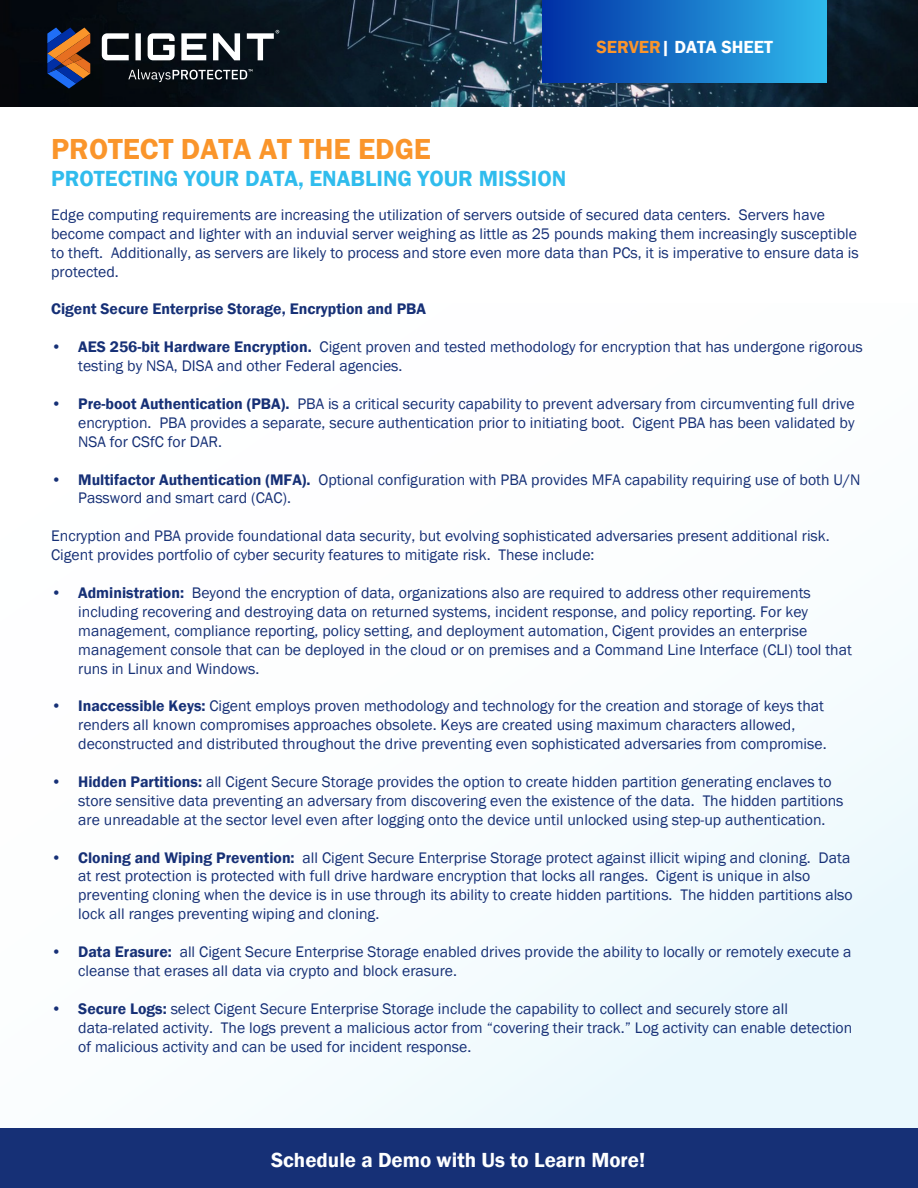
<style>
.page{position:relative;width:918px;height:1188px;background:#fff}
.page>*{position:absolute;margin:0;border:0;box-sizing:border-box;transform-origin:0 0}
.t1{font:30px "Franklin Gothic URW Dem";color:#fa952b}
.t2{font:600 22.5px "Franklin Gothic";color:#30bced}
.t3{font:600 21px "Franklin Gothic";color:#feffff}
.t4{font:600 18px "Franklin Gothic";color:#fff}
.t5{font:15.75px/18.9px "Franklin Gothic";color:#163076}
.t6{font:600 15.75px "Franklin Gothic";color:#163076}
.s1{color:#fa952b}
.s2{font-weight:600}
</style>
<div class="page">
<div style="left:0;top:303px;width:918px;height:876px;background:linear-gradient(to right,#fff,#f3fbfd)"></div>
<img style="left:0;top:0;width:918px;height:107px">
<div style="left:1px;top:1129px;width:917px;height:59px;background:#163076"></div>
<svg style="left:47px;top:28px;width:43px;height:60px;background:#654f57"></svg>
<svg style="left:102px;top:30px;width:177px;height:30px"></svg>
<svg style="left:128px;top:69px;width:124px;height:13px;background:#43494d"></svg>
<div style="left:542px;top:0;width:285px;height:83px;background:linear-gradient(to right,#002fa5,#2fbbec)"></div>
<p class="t4" style="left:596px;top:36px;width:178px"><span class="s1">SERVER</span>| DATA SHEET</p>
<h1 class="t1" style="left:51px;top:130px;width:381px">PROTECT DATA AT THE EDGE</h1>
<h2 class="t2" style="left:51px;top:164px;width:517px">PROTECTING YOUR DATA, ENABLING YOUR MISSION</h2>
<p class="t5" style="left:51px;top:206px;width:809px">Edge computing requirements are increasing the utilization of servers outside of secured data centers. Servers have become compact and lighter with an induvial server weighing as little as 25 pounds making them increasingly susceptible to theft. Additionally, as servers are likely to process and store even more data than PCs, it is imperative to ensure data is protected.</p>
<p class="t6" style="left:51px;top:299px;width:376px">Cigent Secure Enterprise Storage, Encryption and PBA</p>
<p class="t5" style="left:78px;top:338px;width:786px;text-indent:-27px"><span class="s2">• AES 256-bit Hardware Encryption.</span> Cigent proven and tested methodology for encryption that has undergone rigorous testing by NSA, DISA and other Federal agencies.</p>
<p class="t5" style="left:78px;top:395px;width:778px;text-align:justify;text-indent:-27px"><span class="s2">• Pre-boot Authentication (PBA).</span> PBA is a critical security capability to prevent adversary from circumventing full drive encryption. PBA provides a separate, secure authentication prior to initiating boot. Cigent PBA has been validated by NSA for CSfC for DAR.</p>
<p class="t5" style="left:78px;top:470px;width:784px;text-indent:-27px"><span class="s2">• Multifactor Authentication (MFA).</span> Optional configuration with PBA provides MFA capability requiring use of both U/N<br>Password and smart card (CAC).</p>
<p class="t5" style="left:51px;top:527px;width:780px">Encryption and PBA provide foundational data security, but evolving sophisticated adversaries present additional risk.<br>Cigent provides portfolio of cyber security features to mitigate risk. These include:</p>
<p class="t5" style="left:78px;top:584px;width:775px;text-indent:-27px"><span class="s2">• Administration:</span> Beyond the encryption of data, organizations also are required to address other requirements including recovering and destroying data on returned systems, incident response, and policy reporting. For key management, compliance reporting, policy setting, and deployment automation, Cigent provides an enterprise management console that can be deployed in the cloud or on premises and a Command Line Interface (CLI) tool that runs in Linux and Windows.</p>
<p class="t5" style="left:78px;top:697px;width:750px;text-indent:-27px"><span class="s2">• Inaccessible Keys:</span> Cigent employs proven methodology and technology for the creation and storage of keys that renders all known compromises approaches obsolete. Keys are created using maximum characters allowed, deconstructed and distributed throughout the drive preventing even sophisticated adversaries from compromise.</p>
<p class="t5" style="left:78px;top:773px;width:767px;text-indent:-27px"><span class="s2">• Hidden Partitions:</span> all Cigent Secure Storage provides the option to create hidden partition generating enclaves to store sensitive data preventing an adversary from discovering even the existence of the data. The hidden partitions are unreadable at the sector level even after logging onto the device until unlocked using step-up authentication.</p>
<p class="t5" style="left:78px;top:848px;width:776px;text-indent:-27px"><span class="s2">• Cloning and Wiping Prevention:</span> all Cigent Secure Enterprise Storage protect against illicit wiping and cloning. Data at rest protection is protected with full drive hardware encryption that locks all ranges. Cigent is unique in also preventing cloning when the device is in use through its ability to create hidden partitions. The hidden partitions also lock all ranges preventing wiping and cloning.</p>
<p class="t5" style="left:78px;top:943px;width:775px;text-indent:-27px"><span class="s2">• Data Erasure:</span> all Cigent Secure Enterprise Storage enabled drives provide the ability to locally or remotely execute a cleanse that erases all data via crypto and block erasure.</p>
<p class="t5" style="left:78px;top:999px;width:776px;text-indent:-27px"><span class="s2">• Secure Logs:</span> select Cigent Secure Enterprise Storage include the capability to collect and securely store all data-related activity. The logs prevent a malicious actor from “covering their track.” Log activity can enable detection of malicious activity and can be used for incident response.</p>
<h3 class="t3" style="left:271px;top:1147px;width:376px">Schedule a Demo with Us to Learn More!</h3>
</div>
